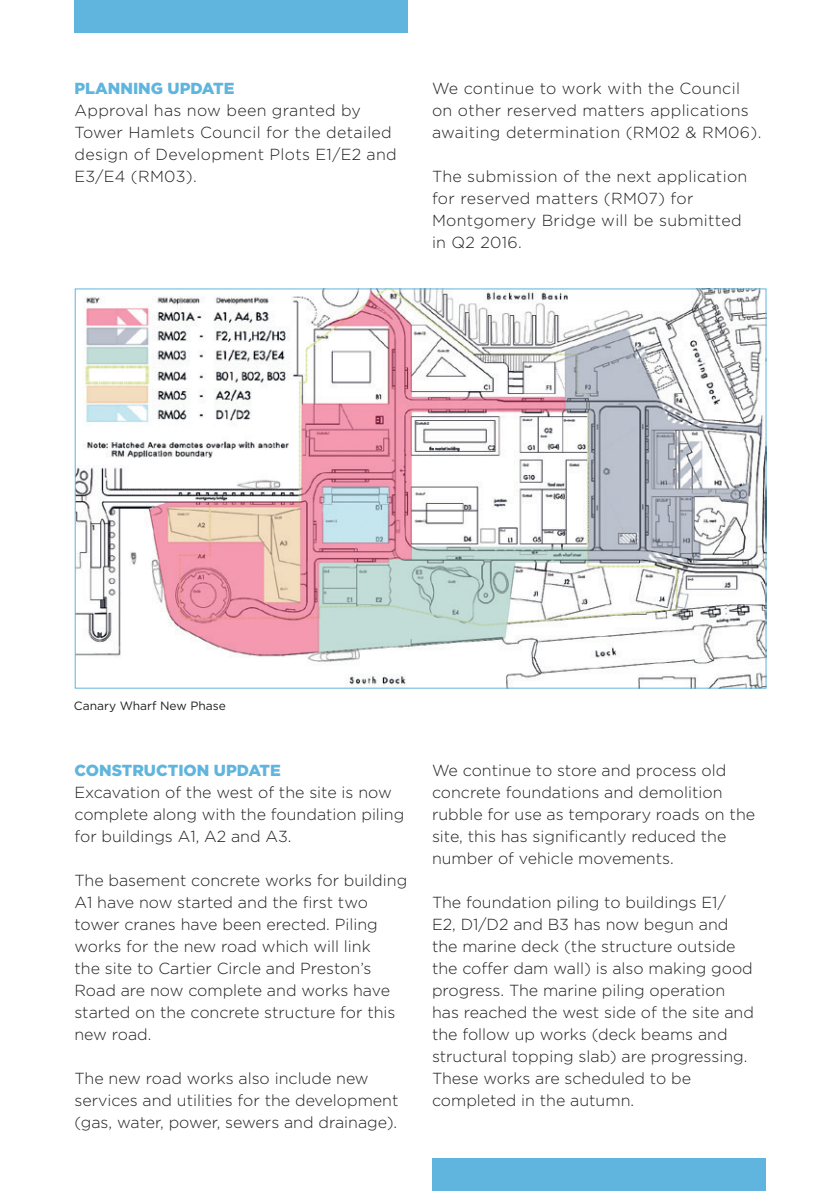
<style>
.page{position:relative;width:840px;height:1191px;background:#fff}
.page>*{position:absolute;margin:0;border:0;box-sizing:border-box;transform-origin:0 0}
.t1{font:300 16px/22px "Gotham";color:#231f20}
.t2{font:300 16px/22px "Gotham";letter-spacing:.02em;color:#231f20}
.t3{font:900 16px "Gotham";color:#5fb5dd}
.t4{font:12px "Gotham";color:#231f20}
</style>
<div class="page">
<div style="left:74px;top:0;width:334px;height:33px;background:#5fb5dd"></div>
<div style="left:432px;top:1158px;width:333px;height:33px;background:#5fb5dd"></div>
<img style="left:77px;top:290px;width:687px;height:396px">
<p class="t3" style="left:74px;top:77px;width:161px">PLANNING UPDATE</p>
<p class="t2" style="left:74px;top:99px;width:324px">Approval has now been granted by<br>Tower Hamlets Council for the detailed design of Development Plots E1/E2 and<br>E3/E4 (RM03).</p>
<p class="t2" style="left:432px;top:77px;width:331px">We continue to work with the Council on other reserved matters applications awaiting determination (RM02 &amp; RM06).</p>
<p class="t2" style="left:432px;top:165px;width:317px">The submission of the next application for reserved matters (RM07) for<br>Montgomery Bridge will be submitted in Q2 2016.</p>
<p class="t4" style="left:74px;top:698px;width:153px">Canary Wharf New Phase</p>
<p class="t3" style="left:74px;top:759px;width:208px">CONSTRUCTION UPDATE</p>
<p class="t1" style="left:74px;top:781px;width:331px">Excavation of the west of the site is now complete along with the foundation piling for buildings A1, A2 and A3.</p>
<p class="t1" style="left:74px;top:869px;width:334px">The basement concrete works for building A1 have now started and the first two tower cranes have been erected. Piling works for the new road which will link<br>the site to Cartier Circle and Preston’s Road are now complete and works have started on the concrete structure for this new road.</p>
<p class="t1" style="left:74px;top:1067px;width:325px">The new road works also include new services and utilities for the development (gas, water, power, sewers and drainage).</p>
<p class="t1" style="left:432px;top:759px;width:324px">We continue to store and process old concrete foundations and demolition rubble for use as temporary roads on the site, this has significantly reduced the number of vehicle movements.</p>
<p class="t1" style="left:432px;top:891px;width:323px">The foundation piling to buildings E1/<br>E2, D1/D2 and B3 has now begun and the marine deck (the structure outside the coffer dam wall) is also making good progress. The marine piling operation has reached the west side of the site and the follow up works (deck beams and structural topping slab) are progressing.<br>These works are scheduled to be completed in the autumn.</p>
</div>
